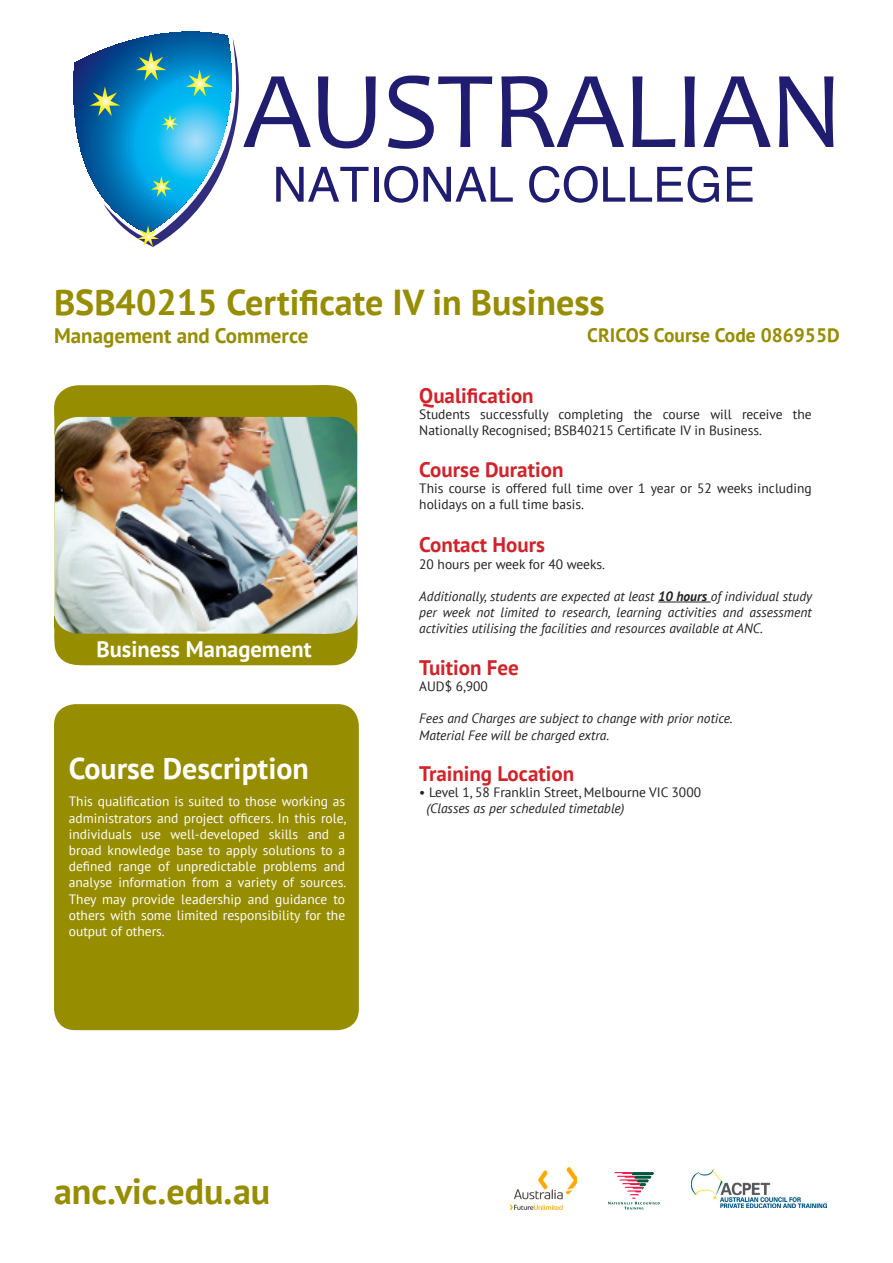
<style>
.page{position:relative;width:893px;height:1263px;background:#fff}
.page>*{position:absolute;margin:0;border:0;box-sizing:border-box;transform-origin:0 0}
.t1{font:700 36px "PT Sans";color:#968d00}
.t2{font:700 30px "PT Sans";color:#fff}
.t3{font:700 22.5px "PT Sans";color:#fff}
.t4{font:700 21px "PT Sans";color:#d1232a}
.t5{font:700 21px "PT Sans";color:#968d00}
.t6{font:700 21px "PT Sans";color:#fff}
.t7{font:700 19.5px "PT Sans";color:#968d00}
.t8{font:13.5px/16.2px "PT Sans";color:#fff;text-align:justify}
.t9{font:italic 13.5px/16.2px "PT Sans";color:#231f20;text-align:justify}
.t10{font:13.5px/16.2px "PT Sans";color:#231f20}
.s1{font-weight:700}
</style>
<div class="page">
<hr style="left:658px;top:602px;width:53px;height:1px;background:#231f20">
<div style="left:54px;top:704px;width:305px;height:326px;background:#968d00;border-radius:21px"></div>
<img style="left:54px;top:385px;width:304px;height:280px">
<svg style="left:608px;top:1172px;width:52px;height:37px"></svg>
<img style="left:691px;top:1170px;width:136px;height:37px">
<img style="left:510px;top:1167px;width:66px;height:42px">
<div style="left:374px;top:167px;width:5px;height:35px;background:#201c70"></div>
<svg style="left:384px;top:166px;width:34px;height:37px"></svg>
<svg style="left:424px;top:167px;width:89px;height:35px"></svg>
<svg style="left:529px;top:166px;width:190px;height:37px"></svg>
<svg style="left:727px;top:167px;width:25px;height:35px"></svg>
<svg style="left:388px;top:75px;width:104px;height:74px"></svg>
<svg style="left:501px;top:76px;width:123px;height:71px"></svg>
<svg style="left:632px;top:76px;width:43px;height:71px"></svg>
<svg style="left:684px;top:76px;width:11px;height:71px"></svg>
<svg style="left:703px;top:76px;width:67px;height:71px"></svg>
<svg style="left:779px;top:76px;width:54px;height:71px"></svg>
<svg style="left:73px;top:32px;width:303px;height:215px"></svg>
<p class="t1" style="left:54px;top:279px;width:552px">BSB40215 Certificate IV in Business</p>
<p class="t7" style="left:587px;top:322px;width:254px">CRICOS Course Code 086955D</p>
<p class="t5" style="left:54px;top:321px;width:256px">Management and Commerce</p>
<p class="t3" style="left:97px;top:634px;width:217px">Business Management</p>
<p class="t6" style="left:90px;top:641px;width:202px">Business Management</p>
<p class="t2" style="left:69px;top:749px;width:242px">Course Description</p>
<p class="t8" style="left:69px;top:793px;width:279px">This qualification is suited to those working as administrators and project officers. In this role, individuals use well-developed skills and a broad knowledge base to apply solutions to a defined range of unpredictable problems and analyse information from a variety of sources.<br>They may provide leadership and guidance to others with some limited responsibility for the output of others.</p>
<p class="t4" style="left:419px;top:382px;width:116px">Qualification</p>
<p class="t10" style="left:419px;top:406px;width:394px">Students successfully completing the course will receive the<br>Nationally Recognised; BSB40215 Certificate IV in Business.</p>
<p class="t4" style="left:419px;top:455px;width:146px">Course Duration</p>
<p class="t10" style="left:419px;top:480px;width:394px">This course is offered full time over 1 year or 52 weeks including holidays on a full time basis.</p>
<p class="t4" style="left:419px;top:531px;width:127px">Contact Hours</p>
<p class="t10" style="left:419px;top:555px;width:187px">20 hours per week for 40 weeks.</p>
<p class="t9" style="left:419px;top:588px;width:394px">Additionally, students are expected at least <span class="s1">10 hours</span> of individual study per week not limited to research, learning activities and assessment activities utilising the facilities and resources available at ANC.</p>
<p class="t4" style="left:419px;top:653px;width:101px">Tuition Fee</p>
<p class="t10" style="left:419px;top:678px;width:70px">AUD$ 6,900</p>
<p class="t9" style="left:419px;top:710px;width:315px">Fees and Charges are subject to change with prior notice.</p>
<p class="t9" style="left:419px;top:726px;width:191px">Material Fee will be charged extra.</p>
<p class="t4" style="left:419px;top:760px;width:156px">Training Location</p>
<p class="t10" style="left:419px;top:784px;width:283px">• Level 1, 58 Franklin Street, Melbourne VIC 3000</p>
<p class="t9" style="left:426px;top:800px;width:199px">(Classes as per scheduled timetable)</p>
<p class="t1" style="left:54px;top:1167px;width:218px">anc.vic.edu.au</p>
</div>
